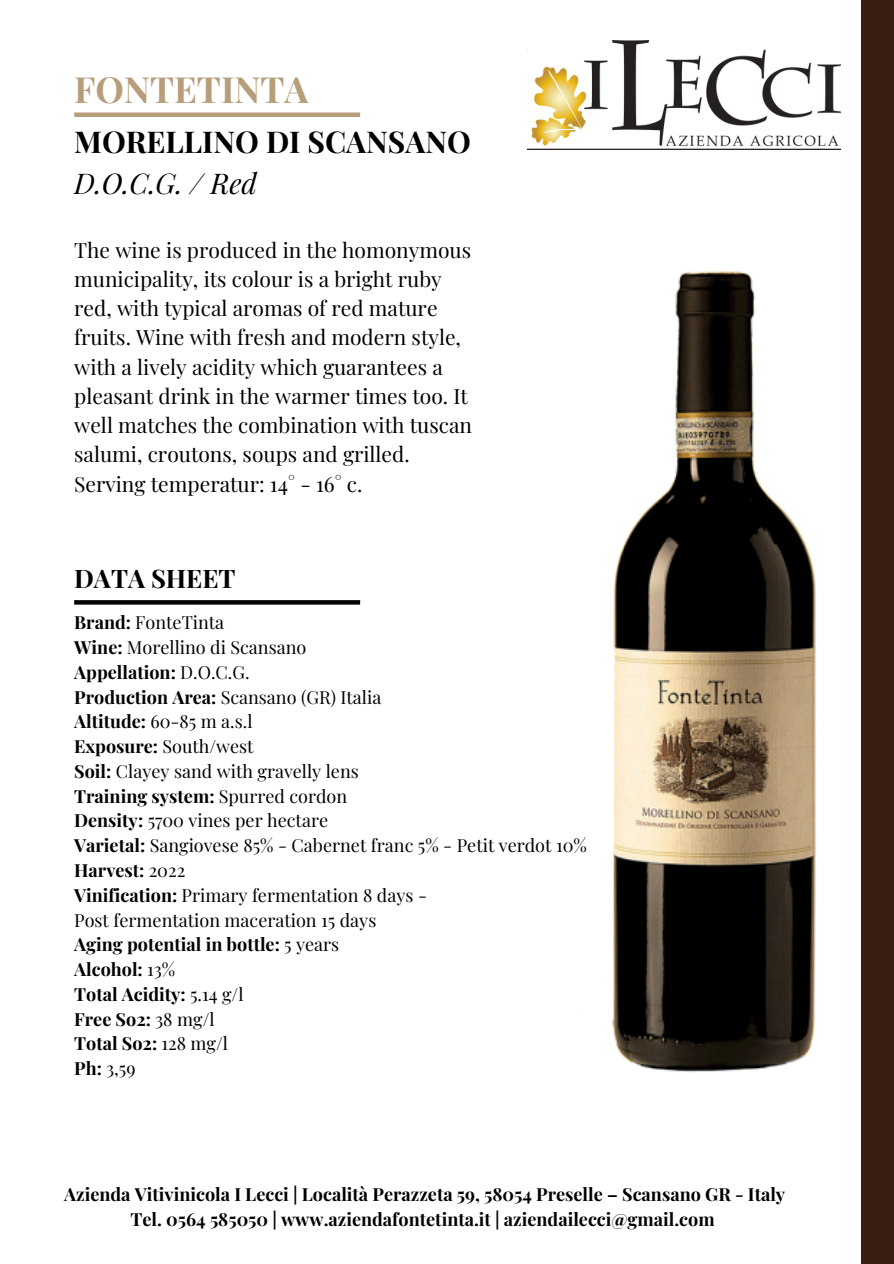
<style>
.page{position:relative;width:894px;height:1264px;background:#fff}
.page>*{position:absolute;margin:0;border:0;box-sizing:border-box;transform-origin:0 0}
.t1{font:700 36px "Playfair Display";color:#b79d79}
.t2{font:700 30px "Playfair Display";color:#000}
.t3{font:italic 28.5px "Playfair Display";color:#000}
.t4{font:700 25.5px "Playfair Display";color:#000}
.t5{font:21px/29.2px "Playfair Display";color:#000}
.t6{font:18px "Playfair Display";color:#000}
.t7{font:700 18px/24.8px "Playfair Display";color:#000;text-align:center}
.s1{font-weight:700}
.s2{font-weight:400}
</style>
<div class="page">
<img style="left:527px;top:40px;width:313px;height:109px">
<img style="left:612px;top:271px;width:204px;height:801px">
<div style="left:861px;top:0;width:32px;height:1263px;background:#3a1e12"></div>
<div style="left:74px;top:112px;width:286px;height:5px;background:#b79d79"></div>
<svg style="left:74px;top:600px;width:286px;height:4px"></svg>
<p class="t1" style="left:74px;top:64px;width:236px">FONTETINTA</p>
<h2 class="t2" style="left:74px;top:121px;width:398px">MORELLINO DI SCANSANO</h2>
<p class="t3" style="left:74px;top:163px;width:184px">D.O.C.G. / Red</p>
<p class="t5" style="left:74px;top:234px;width:399px">The wine is produced in the homonymous municipality, its colour is a bright ruby red, with typical aromas of red mature fruits. Wine with fresh and modern style, with a lively acidity which guarantees a pleasant drink in the warmer times too. It well matches the combination with tuscan salumi, croutons, soups and grilled.<br>Serving temperatur: 14° - 16° c.</p>
<p class="t4" style="left:74px;top:560px;width:163px">DATA SHEET</p>
<h3 class="t6" style="left:74px;top:610px;width:151px"><span class="s1">Brand:</span> FonteTinta</h3>
<h5 class="t6" style="left:74px;top:634px;width:233px"><span class="s1">Wine:</span> Morellino di Scansano</h5>
<p class="t7" style="left:74px;top:659px;width:177px">Appellation: <span class="s2">D.O.C.G.</span></p>
<h4 class="t6" style="left:74px;top:684px;width:308px"><span class="s1">Production Area:</span> Scansano (GR) Italia</h4>
<p class="t6" style="left:74px;top:709px;width:180px"><span class="s1">Altitude:</span> 60-85 m a.s.l</p>
<p class="t6" style="left:74px;top:733px;width:181px"><span class="s1">Exposure:</span> South/west</p>
<p class="t6" style="left:74px;top:758px;width:286px"><span class="s1">Soil:</span> Clayey sand with gravelly lens</p>
<p class="t7" style="left:74px;top:782px;width:274px">Training system: <span class="s2">Spurred cordon</span></p>
<p class="t6" style="left:74px;top:808px;width:255px"><span class="s1">Density:</span> 5700 vines per hectare</p>
<p class="t6" style="left:74px;top:832px;width:514px"><span class="s1">Varietal:</span> Sangiovese 85% - Cabernet franc 5% - Petit verdot 10%</p>
<p class="t7" style="left:74px;top:857px;width:113px">Harvest: <span class="s2">2022</span></p>
<p class="t6" style="left:74px;top:882px;width:354px"><span class="s1">Vinification:</span> Primary fermentation 8 days -</p>
<p class="t6" style="left:74px;top:907px;width:303px">Post fermentation maceration 15 days</p>
<p class="t7" style="left:74px;top:931px;width:266px">Aging potential in bottle: <span class="s2">5 years</span></p>
<p class="t7" style="left:74px;top:956px;width:102px">Alcohol: <span class="s2">13%</span></p>
<p class="t7" style="left:74px;top:980px;width:171px">Total Acidity: <span class="s2">5.14 g/l</span></p>
<p class="t7" style="left:74px;top:1005px;width:142px">Free So2: <span class="s2">38 mg/l</span></p>
<p class="t7" style="left:74px;top:1030px;width:155px">Total So2: <span class="s2">128 mg/l</span></p>
<p class="t6" style="left:74px;top:1055px;width:63px"><span class="s1">Ph:</span> 3,59</p>
<h6 class="t7" style="left:64px;top:1180px;width:722px">Azienda Vitivinicola I Lecci | Località Perazzeta 59, 58054 Preselle – Scansano GR - Italy<br>Tel. 0564 585050 | www.aziendafontetinta.it | aziendailecci@gmail.com</h6>
</div>
